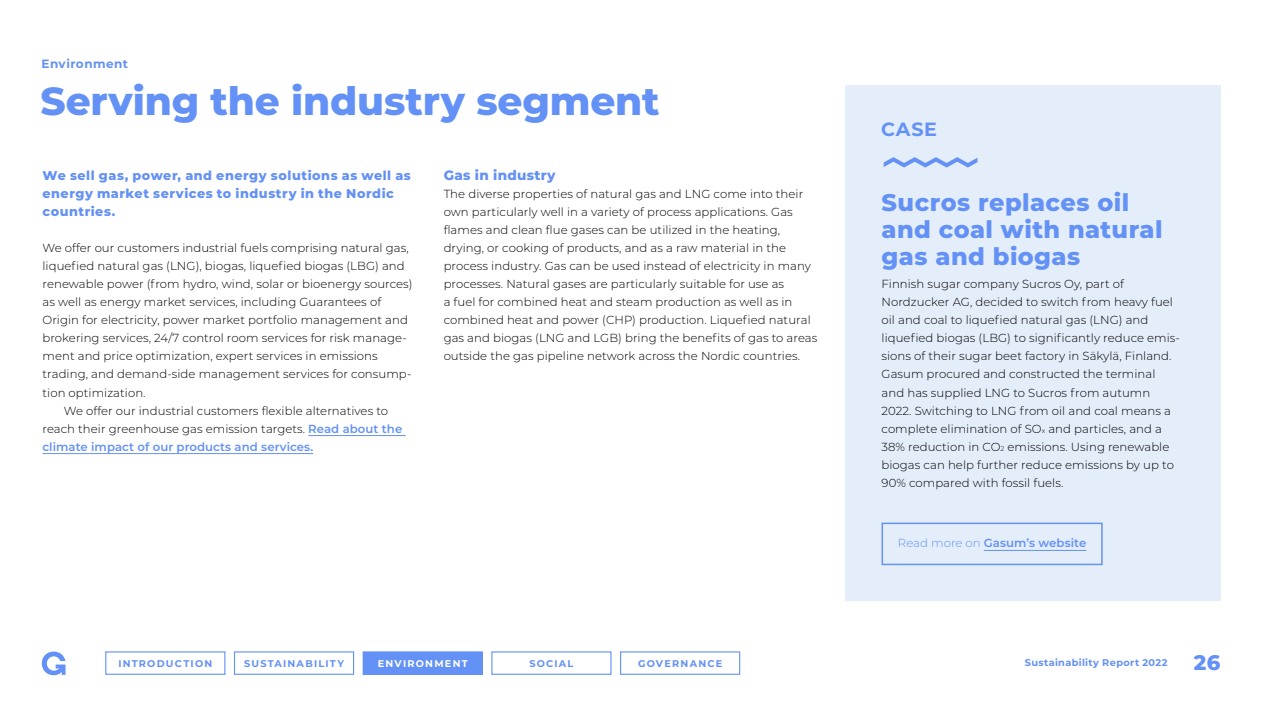
<style>
.page{position:relative;width:1263px;height:711px;background:#fff}
.page>*{position:absolute;margin:0;border:0;box-sizing:border-box;transform-origin:0 0}
.t1{font:800 39px "Montserrat";letter-spacing:-.005em;color:#6491f5}
.t2{font:800 24px/27px "Montserrat";letter-spacing:.02em;color:#6491f5}
.t3{font:700 19.2px "Montserrat";color:#6491f5}
.t4{font:800 13.5px "Montserrat";letter-spacing:.02em;color:#6491f5}
.t5{font:800 12.75px/18px "Montserrat";letter-spacing:.04em;color:#6491f5}
.t6{font:700 12px "Montserrat";letter-spacing:.04em;color:#6491f5}
.t7{font:300 11.7px/18px "Montserrat";letter-spacing:.005em;color:#000}
.t8{font:600 11.7px "Montserrat";letter-spacing:.005em;color:#6491f5}
.t9{font:700 9.75px "Montserrat";letter-spacing:.12em;color:#6491f5}
.t10{font:700 9.75px "Montserrat";letter-spacing:.04em;color:#6491f5}
.t11{font:700 9.75px "Montserrat";letter-spacing:.125em;color:#fff}
.s1{font-weight:600;color:#6491f5}
.s2{font-size:6.75px}
.s3{font-weight:300}
.s4{font-weight:800;font-size:21px}
</style>
<div class="page">
<div style="left:845px;top:85px;width:375px;height:515px;background:#e4eefa"></div>
<hr style="left:308px;top:435px;width:98px;height:1px;background:#6491f5">
<hr style="left:43px;top:453px;width:270px;height:1px;background:#6491f5">
<svg style="left:884px;top:157px;width:93px;height:10px"></svg>
<hr style="left:984px;top:549px;width:102px;height:1px;background:#6491f5">
<div style="left:881px;top:522px;width:222px;height:42px;border:2px solid #6491f5"></div>
<svg style="left:42px;top:651px;width:24px;height:23px"></svg>
<div style="left:363px;top:651px;width:119px;height:22px;background:#6491f5"></div>
<div style="left:363px;top:651px;width:120px;height:23px;border:1px solid #6491f5"></div>
<p class="t6" style="left:41px;top:55px;width:88px">Environment</p>
<h1 class="t1" style="left:40px;top:72px;width:621px">Serving the industry segment</h1>
<h3 class="t3" style="left:881px;top:115px;width:58px">CASE</h3>
<p class="t5" style="left:43px;top:166px;width:370px">We sell gas, power, and energy solutions as well as energy market services to industry in the Nordic countries.</p>
<p class="t7" style="left:43px;top:238px;width:368px">We offer our customers industrial fuels comprising natural gas,</p>
<p class="t7" style="left:43px;top:256px;width:364px">liquefied natural gas (LNG), biogas, liquefied biogas (LBG) and</p>
<p class="t7" style="left:43px;top:274px;width:372px">renewable power (from hydro, wind, solar or bioenergy sources)</p>
<p class="t7" style="left:43px;top:292px;width:340px">as well as energy market services, including Guarantees of</p>
<p class="t7" style="left:43px;top:310px;width:367px">Origin for electricity, power market portfolio management and</p>
<p class="t7" style="left:43px;top:328px;width:366px">brokering services, 24/7 control room services for risk manage-</p>
<p class="t7" style="left:43px;top:346px;width:337px">ment and price optimization, expert services in emissions</p>
<p class="t7" style="left:43px;top:364px;width:370px">trading, and demand-side management services for consump-</p>
<p class="t7" style="left:43px;top:382px;width:105px">tion optimization.</p>
<p class="t7" style="left:64px;top:400px;width:326px">We offer our industrial customers flexible alternatives to</p>
<p class="t7" style="left:43px;top:418px;width:361px">reach their greenhouse gas emission targets. <span class="s1">Read about the</span></p>
<p class="t8" style="left:43px;top:438px;width:272px">climate impact of our products and services.</p>
<p class="t4" style="left:444px;top:165px;width:113px">Gas in industry</p>
<p class="t7" style="left:444px;top:184px;width:375px">The diverse properties of natural gas and LNG come into their own particularly well in a variety of process applications. Gas flames and clean flue gases can be utilized in the heating, drying, or cooking of products, and as a raw material in the process industry. Gas can be used instead of electricity in many processes. Natural gases are particularly suitable for use as<br>a fuel for combined heat and steam production as well as in combined heat and power (CHP) production. Liquefied natural gas and biogas (LNG and LGB) bring the benefits of gas to areas outside the gas pipeline network across the Nordic countries.</p>
<h2 class="t2" style="left:881px;top:188px;width:282px">Sucros replaces oil and coal with natural gas and biogas</h2>
<p class="t7" style="left:881px;top:274px;width:300px">Finnish sugar company Sucros Oy, part of Nordzucker AG, decided to switch from heavy fuel oil and coal to liquefied natural gas (LNG) and liquefied biogas (LBG) to significantly reduce emis&shy;sions of their sugar beet factory in Säkylä, Finland.<br>Gasum procured and constructed the terminal and has supplied LNG to Sucros from autumn 2022. Switching to LNG from oil and coal means a complete elimination of SO<span class="s2">x</span> and particles, and a 38% reduction in CO<span class="s2">2</span> emissions. Using renewable biogas can help further reduce emissions by up to 90% compared with fossil fuels.</p>
<p class="t8" style="left:898px;top:534px;width:190px"><span class="s3">Read more on</span> Gasum’s website</p>
<p class="t9" style="left:118px;top:655px;width:95px">INTRODUCTION</p>
<p class="t9" style="left:244px;top:655px;width:101px">SUSTAINABILITY</p>
<p class="t11" style="left:378px;top:655px;width:92px">ENVIRONMENT</p>
<p class="t9" style="left:529px;top:655px;width:46px">SOCIAL</p>
<p class="t9" style="left:638px;top:655px;width:86px">GOVERNANCE</p>
<p class="t10" style="left:1025px;top:655px;width:197px">Sustainability Report 2022 <span class="s4">26</span></p>
</div>
